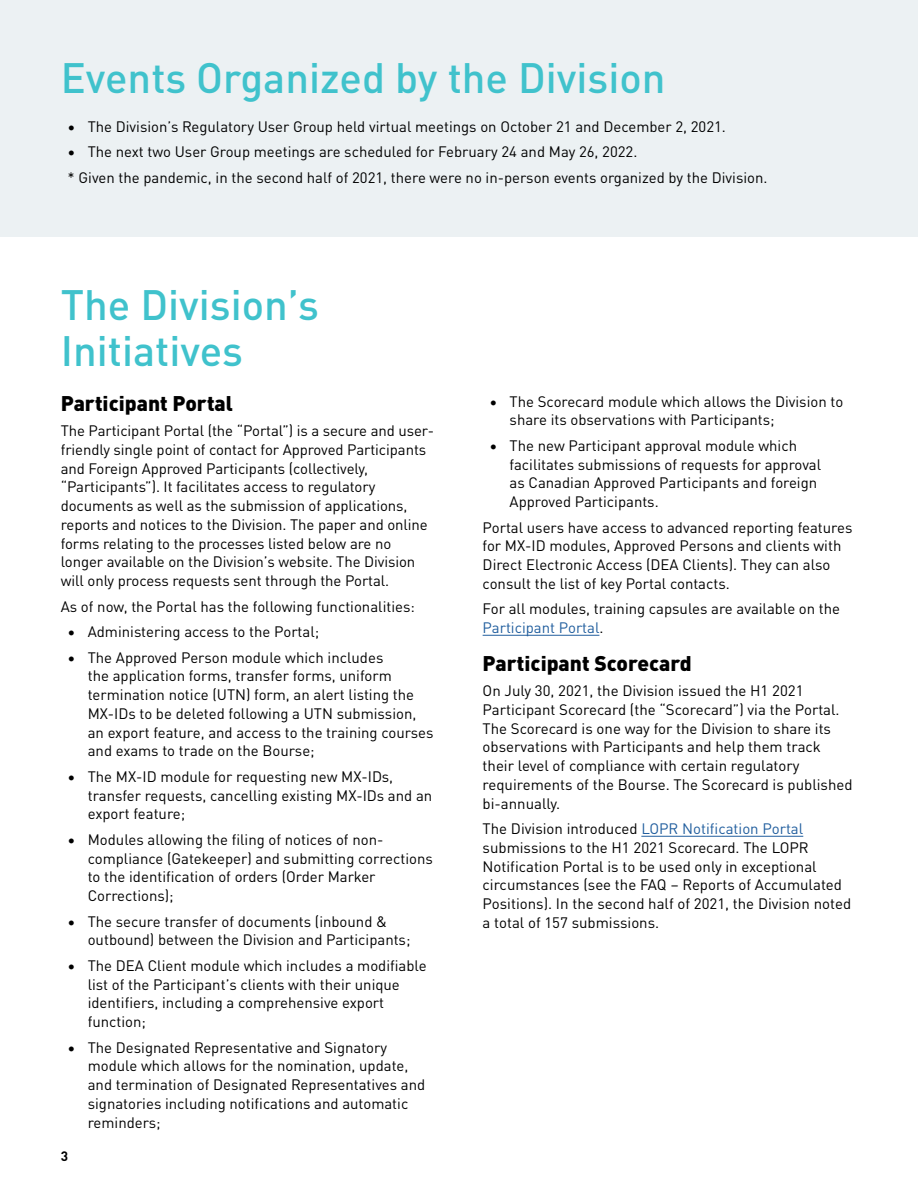
<style>
.page{position:relative;width:918px;height:1188px;background:#fff}
.page>*{position:absolute;margin:0;border:0;box-sizing:border-box;transform-origin:0 0}
.t1{font:500 42px/46.5px "DIN Pro";color:#40c2cc}
.t2{font:900 21px "DIN Pro";color:#000}
.t3{font:15px/18.8px "DIN Pro";color:#000}
.t4{font:700 13.5px "DIN Pro";color:#000}
.s1{color:#215e9e}
</style>
<div class="page">
<div style="left:0;top:0;width:918px;height:236px;background:#ecf1f3"></div>
<hr style="left:483px;top:635px;width:116px;height:1px;background:#215e9e">
<hr style="left:641px;top:836px;width:162px;height:1px;background:#215e9e">
<h1 class="t1" style="left:61px;top:52px;width:606px">Events Organized by the Division</h1>
<p class="t3" style="left:67px;top:116px;width:660px">• The Division’s Regulatory User Group held virtual meetings on October 21 and December 2, 2021.</p>
<p class="t3" style="left:67px;top:138px;width:702px;line-height:25.5px">• The next two User Group meetings are scheduled for February 24 and May 26, 2022.<br>* Given the pandemic, in the second half of 2021, there were no in-person events organized by the Division.</p>
<h1 class="t1" style="left:61px;top:279px;width:260px">The Division’s<br>Initiatives</h1>
<h2 class="t2" style="left:61px;top:386px;width:174px">Participant Portal</h2>
<p class="t3" style="left:61px;top:420px;width:375px">The Participant Portal (the “Portal”) is a secure and user&shy;friendly single point of contact for Approved Participants and Foreign Approved Participants (collectively, “Participants”). It facilitates access to regulatory documents as well as the submission of applications, reports and notices to the Division. The paper and online forms relating to the processes listed below are no longer available on the Division’s website. The Division will only process requests sent through the Portal.</p>
<p class="t3" style="left:61px;top:596px;width:356px">As of now, the Portal has the following functionalities:</p>
<p class="t3" style="left:68px;top:621px;width:253px">• Administering access to the Portal;</p>
<p class="t3" style="left:88px;top:647px;width:347px;text-indent:-20px">• The Approved Person module which includes<br>the application forms, transfer forms, uniform termination notice (UTN) form, an alert listing the MX-IDs to be deleted following a UTN submission, an export feature, and access to the training courses and exams to trade on the Bourse;</p>
<p class="t3" style="left:88px;top:766px;width:346px;text-indent:-20px">• The MX-ID module for requesting new MX-IDs, transfer requests, cancelling existing MX-IDs and an export feature;</p>
<p class="t3" style="left:88px;top:829px;width:347px;text-indent:-20px">• Modules allowing the filing of notices of non&shy;compliance (Gatekeeper) and submitting corrections to the identification of orders (Order Marker Corrections);</p>
<p class="t3" style="left:88px;top:911px;width:324px;text-indent:-20px">• The secure transfer of documents (inbound &amp; outbound) between the Division and Participants;</p>
<p class="t3" style="left:88px;top:955px;width:341px;text-indent:-20px">• The DEA Client module which includes a modifiable list of the Participant’s clients with their unique identifiers, including a comprehensive export function;</p>
<p class="t3" style="left:88px;top:1037px;width:339px;text-indent:-20px">• The Designated Representative and Signatory module which allows for the nomination, update, and termination of Designated Representatives and signatories including notifications and automatic reminders;</p>
<p class="t4" style="left:61px;top:1146px;width:9px">3</p>
<p class="t3" style="left:510px;top:391px;width:335px;text-indent:-20px">• The Scorecard module which allows the Division to share its observations with Participants;</p>
<p class="t3" style="left:510px;top:435px;width:313px;text-indent:-20px">• The new Participant approval module which facilitates submissions of requests for approval as Canadian Approved Participants and foreign Approved Participants.</p>
<p class="t3" style="left:483px;top:517px;width:371px">Portal users have access to advanced reporting features for MX-ID modules, Approved Persons and clients with Direct Electronic Access (DEA Clients). They can also consult the list of key Portal contacts.</p>
<p class="t3" style="left:483px;top:599px;width:359px">For all modules, training capsules are available on the<br><span class="s1">Participant Portal</span>.</p>
<h2 class="t2" style="left:483px;top:646px;width:211px">Participant Scorecard</h2>
<p class="t3" style="left:483px;top:680px;width:371px">On July 30, 2021, the Division issued the H1 2021<br>Participant Scorecard (the “Scorecard”) via the Portal.<br>The Scorecard is one way for the Division to share its observations with Participants and help them track their level of compliance with certain regulatory requirements of the Bourse. The Scorecard is published bi-annually.</p>
<p class="t3" style="left:483px;top:818px;width:370px">The Division introduced <span class="s1">LOPR Notification Portal </span>submissions to the H1 2021 Scorecard. The LOPR Notification Portal is to be used only in exceptional circumstances (see the FAQ – Reports of Accumulated Positions). In the second half of 2021, the Division noted a total of 157 submissions.</p>
</div>
